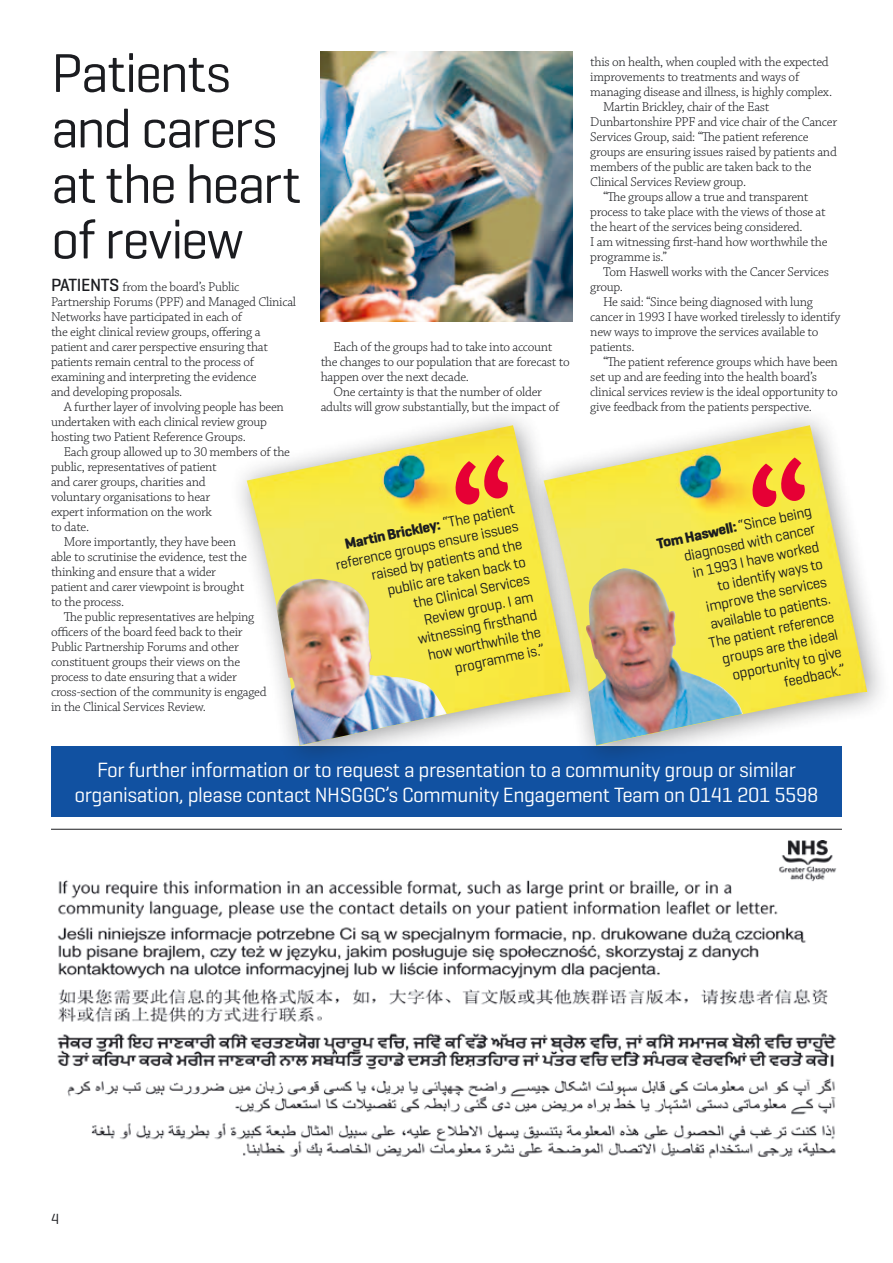
<style>
.page{position:relative;width:893px;height:1263px;background:#fff}
.page>*{position:absolute;margin:0;border:0;box-sizing:border-box;transform-origin:0 0}
.t1{font:55.5px/55.5px "Geogrotesque";letter-spacing:-.03em;color:#1b1c20}
.t2{font:21px/25.2px "Geogrotesque";letter-spacing:-.02em;color:#fff;text-align:center}
.t3{font:15px/18px "Geogrotesque";color:#1b1c20;text-align:right}
.t4{font:300 13.5px/15px "Chaparral Pro";letter-spacing:-.02em;color:#1b1c20}
.s1{font-family:"Geogrotesque";font-weight:500;font-size:18px}
.s2{font-weight:700}
</style>
<div class="page">
<div style="left:51px;top:746px;width:791px;height:70px;background:#1151a1"></div>
<img style="left:57px;top:840px;width:780px;height:319px">
<hr style="left:51px;top:829px;width:791px;height:1px;background:#1b1c20">
<div style="left:228px;top:406px;width:367px;height:365px;background:#1b1c20;opacity:.45"></div>
<img style="left:247px;top:425px;width:278px;height:321px">
<div style="left:525px;top:406px;width:367px;height:365px;background:#1b1c20;opacity:.45"></div>
<img style="left:543px;top:425px;width:324px;height:321px">
<img style="left:321px;top:51px;width:251px;height:270px">
<img style="left:276px;top:579px;width:171px;height:166px">
<img style="left:585px;top:568px;width:158px;height:177px">
<svg style="left:454px;top:455px;width:56px;height:51px;background:#f0813a"></svg>
<svg style="left:751px;top:457px;width:55px;height:51px;background:#f07f3a"></svg>
<h1 class="t1" style="left:51px;top:44px;width:252px">Patients and carers at the heart of review</h1>
<p class="t4" style="left:51px;top:280px;width:247px"><span class="s1">PATIENTS</span> from the board’s Public Partnership Forums (PPF) and Managed Clinical Networks have participated in each of<br>the eight clinical review groups, offering a patient and carer perspective ensuring that patients remain central to the process of examining and interpreting the evidence<br>and developing proposals.</p>
<p class="t4" style="left:51px;top:400px;width:234px;text-indent:13px">A further layer of involving people has been undertaken with each clinical review group hosting two Patient Reference Groups.</p>
<p class="t4" style="left:64px;top:445px;width:228px">Each group allowed up to 30 members of the</p>
<p class="t4" style="left:51px;top:460px;width:167px">public, representatives of patient</p>
<p class="t4" style="left:51px;top:475px;width:156px">and carer groups, charities and</p>
<p class="t4" style="left:51px;top:490px;width:161px">voluntary organisations to hear</p>
<p class="t4" style="left:51px;top:505px;width:162px">expert information on the work</p>
<p class="t4" style="left:51px;top:520px;width:40px">to date.</p>
<p class="t4" style="left:64px;top:535px;width:174px">More importantly, they have been</p>
<p class="t4" style="left:51px;top:550px;width:197px">able to scrutinise the evidence, test the</p>
<p class="t4" style="left:51px;top:565px;width:166px">thinking and ensure that a wider</p>
<p class="t4" style="left:51px;top:580px;width:195px">patient and carer viewpoint is brought</p>
<p class="t4" style="left:51px;top:595px;width:75px">to the process.</p>
<p class="t4" style="left:64px;top:610px;width:192px">The public representatives are helping</p>
<p class="t4" style="left:51px;top:625px;width:193px">officers of the board feed back to their</p>
<p class="t4" style="left:51px;top:640px;width:189px">Public Partnership Forums and other</p>
<p class="t4" style="left:51px;top:655px;width:191px">constituent groups their views on the</p>
<p class="t4" style="left:51px;top:670px;width:187px">process to date ensuring that a wider</p>
<p class="t4" style="left:51px;top:685px;width:217px">cross-section of the community is engaged</p>
<p class="t4" style="left:51px;top:700px;width:156px">in the Clinical Services Review.</p>
<p class="t4" style="left:333px;top:340px;width:221px">Each of the groups had to take into account</p>
<p class="t4" style="left:321px;top:355px;width:250px">the changes to our population that are forecast to</p>
<p class="t4" style="left:321px;top:370px;width:150px">happen over the next decade.</p>
<p class="t4" style="left:333px;top:385px;width:210px">One certainty is that the number of older</p>
<p class="t4" style="left:321px;top:400px;width:240px">adults will grow substantially, but the impact of</p>
<p class="t4" style="left:590px;top:55px;width:240px">this on health, when coupled with the expected</p>
<p class="t4" style="left:590px;top:70px;width:211px">improvements to treatments and ways of</p>
<p class="t4" style="left:590px;top:85px;width:243px">managing disease and illness, is highly complex.</p>
<p class="t4" style="left:603px;top:100px;width:168px">Martin Brickley, chair of the East</p>
<p class="t4" style="left:590px;top:115px;width:248px">Dunbartonshire PPF and vice chair of the Cancer</p>
<p class="t4" style="left:590px;top:130px;width:220px">Services Group, said: “The patient reference</p>
<p class="t4" style="left:590px;top:145px;width:248px">groups are ensuring issues raised by patients and</p>
<p class="t4" style="left:590px;top:160px;width:223px">members of the public are taken back to the</p>
<p class="t4" style="left:590px;top:175px;width:157px">Clinical Services Review group.</p>
<p class="t4" style="left:603px;top:190px;width:207px">“The groups allow a true and transparent</p>
<p class="t4" style="left:590px;top:205px;width:237px">process to take place with the views of those at</p>
<p class="t4" style="left:590px;top:220px;width:214px">the heart of the services being considered.</p>
<p class="t4" style="left:590px;top:235px;width:239px">I am witnessing first-hand how worthwhile the</p>
<p class="t4" style="left:590px;top:250px;width:78px">programme is.”</p>
<p class="t4" style="left:603px;top:265px;width:227px">Tom Haswell works with the Cancer Services</p>
<p class="t4" style="left:590px;top:280px;width:34px">group.</p>
<p class="t4" style="left:603px;top:295px;width:211px">He said: “Since being diagnosed with lung</p>
<p class="t4" style="left:590px;top:310px;width:252px">cancer in 1993 I have worked tirelessly to identify</p>
<p class="t4" style="left:590px;top:325px;width:230px">new ways to improve the services available to</p>
<p class="t4" style="left:590px;top:340px;width:46px">patients.</p>
<p class="t4" style="left:603px;top:355px;width:236px">“The patient reference groups which have been</p>
<p class="t4" style="left:590px;top:370px;width:228px">set up and are feeding into the health board’s</p>
<p class="t4" style="left:590px;top:385px;width:249px">clinical services review is the ideal opportunity to</p>
<p class="t4" style="left:590px;top:400px;width:223px">give feedback from the patients perspective.</p>
<p class="t3" style="left:330px;top:538px;width:188px;rotate:-12deg"><span class="s2">Martin Brickley:</span> “The patient reference groups ensure issues raised by patients and the public are taken back to<br>the Clinical Services<br>Review group. I am<br>witnessing fi rsthand<br>how worthwhile the programme is.”</p>
<p class="t3" style="left:655px;top:534px;width:159px;rotate:-12deg"><span class="s2">Tom Haswell:</span> “Since being diagnosed with cancer<br>in 1993 I have worked<br>to identify ways to improve the services available to patients.<br>The patient reference groups are the ideal opportunity to give feedback.”</p>
<h2 class="t2" style="left:74px;top:756px;width:746px">For further information or to request a presentation to a community group or similar organisation, please contact NHSGGC’s Community Engagement Team on 0141 201 5598</h2>
<p class="t3" style="left:51px;top:1209px;width:10px">4</p>
</div>
